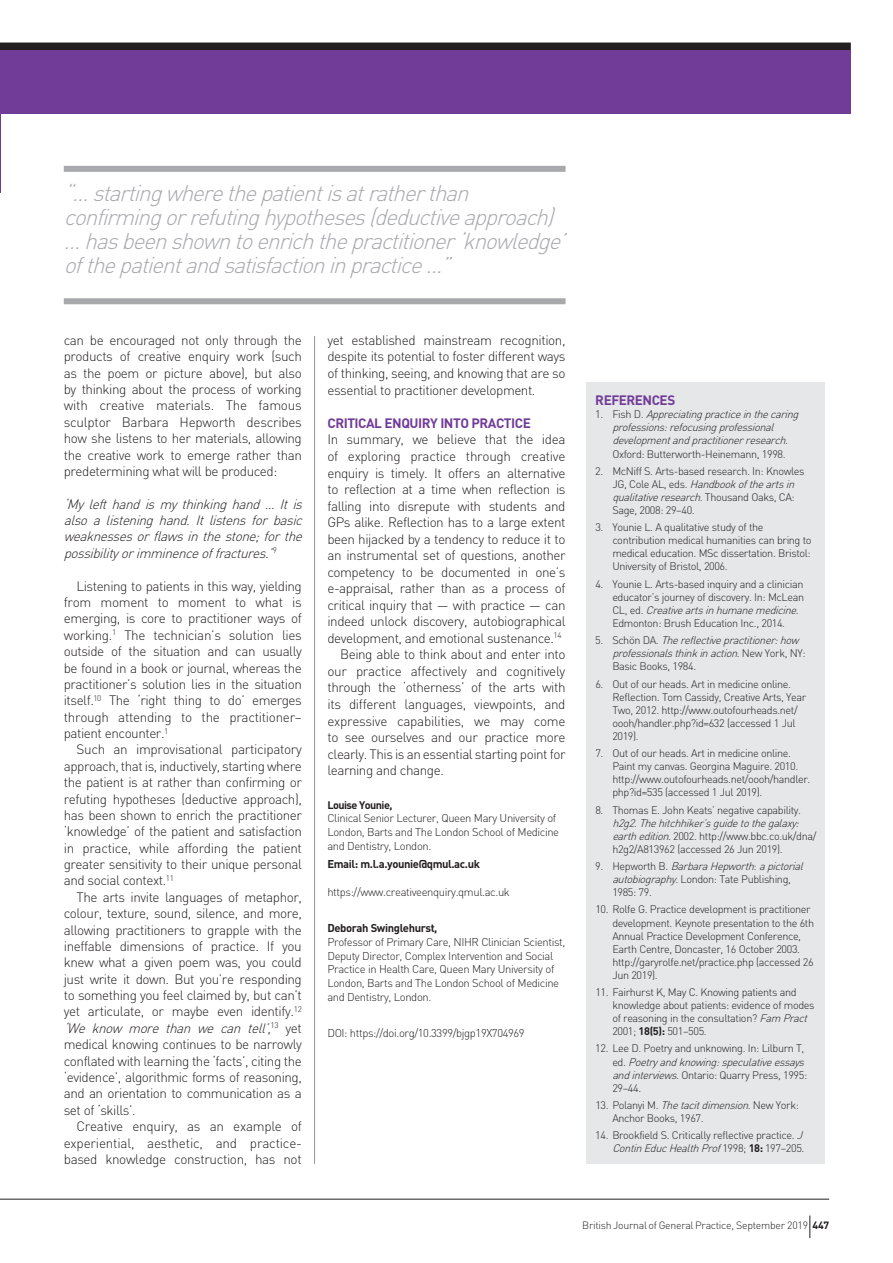
<style>
.page{position:relative;width:893px;height:1263px;background:#fff}
.page>*{position:absolute;margin:0;border:0;box-sizing:border-box;transform-origin:0 0}
.t1{font:italic 300 22.5px/24px "DIN";color:#a8a9ad}
.t2{font:300 13.5px/16.4px "DIN";letter-spacing:-.035em;color:#231f20;text-align:justify}
.t3{font:italic 300 13.5px/16.4px "DIN";color:#231f20;text-align:justify}
.t4{font:700 13.5px "DIN";letter-spacing:-.035em;color:#713c98}
.t5{font:300 11.25px/13.8px "DIN";letter-spacing:-.035em;color:#231f20}
.t6{font:700 11.25px "DIN";letter-spacing:-.035em;color:#231f20}
.t7{font:300 10.8px/13px "DIN";letter-spacing:-.035em;color:#231f20}
.t8{font:italic 300 10.8px/13px "DIN";color:#231f20}
.t9{font:700 10.8px "DIN";letter-spacing:-.05em;color:#231f20}
.t10{font:300 10.5px "DIN";letter-spacing:-.025em;color:#231f20}
.s1{font-style:italic}
.s2{font-style:normal}
.s3{font-weight:700}
</style>
<div class="page">
<hr style="left:0;top:1199px;width:829px;height:1px;background:#231f20">
<svg style="left:809px;top:1215px;width:1px;height:23px"></svg>
<hr style="left:314px;top:336px;width:1px;height:828px;background:#939598">
<div style="left:587px;top:382px;width:238px;height:782px;background:#e6e7e9"></div>
<div style="left:0;top:50px;width:851px;height:63px;background:#713c98"></div>
<div style="left:0;top:43px;width:851px;height:7px;background:#231f20"></div>
<div style="left:64px;top:166px;width:502px;height:6px;background:#a8a9ad"></div>
<div style="left:64px;top:298px;width:502px;height:6px;background:#a8a9ad"></div>
<h1 class="t1" style="left:64px;top:180px;width:510px">“…startingwherethepatientisatratherthan confirmingorrefutinghypotheses(deductiveapproach) …hasbeenshowntoenrichthepractitioner‘knowledge’ ofthepatientandsatisfactioninpractice…”</h1>
<p class="t2" style="left:64px;top:332px;width:240px">can be encouraged not only through the products of creative enquiry work (such as the poem or picture above), but also by thinking about the process of working with creative materials. The famous sculptor Barbara Hepworth describes how she listens to her materials, allowing the creative work to emerge rather than predetermining what will be produced:</p>
<p class="t3" style="left:64px;top:495px;width:244px">‘Mylefthandismythinkinghand… Itis also a listening hand. It listens for basic weaknessesorflawsinthestone;forthe possibilityorimminenceoffractures.’<sup>9</sup></p>
<p class="t2" style="left:64px;top:577px;width:240px;text-indent:13px">Listening to patients in this way, yielding from moment to moment to what is emerging, is core to practitioner ways of working.<sup>1</sup> The technician’s solution lies outside of the situation and can usually be found in a book or journal, whereas the practitioner’s solution lies in the situation itself.<sup>10</sup> The ‘right thing to do’ emerges through attending to the practitioner– patient encounter.<sup>1</sup></p>
<p class="t2" style="left:64px;top:741px;width:240px;text-indent:13px">Such an improvisational participatory approach, that is, inductively, starting where the patient is at rather than confirming or refuting hypotheses (deductive approach), has been shown to enrich the practitioner ‘knowledge’ of the patient and satisfaction in practice, while affording the patient greater sensitivity to their unique personal and social context.<sup>11</sup></p>
<p class="t2" style="left:64px;top:889px;width:240px;text-indent:13px">The arts invite languages of metaphor, colour, texture, sound, silence, and more, allowing practitioners to grapple with the ineffable dimensions of practice. If you knew what a given poem was, you could just write it down. But you’re responding to something you feel claimed by, but can’t yet articulate, or maybe even identify.<sup>12 </sup><span class="s1">‘We know more than we can tell’</span>, <sup>1</sup> <sup>3</sup> y e t medical knowing continues to be narrowly conflated with learning the ‘facts’, citing the ‘evidence’, algorithmic forms of reasoning, and an orientation to communication as a set of ‘skills’.</p>
<p class="t2" style="left:64px;top:1118px;width:240px;text-indent:13px">Creative enquiry, as an example of experiential, aesthetic, and practice&shy;based knowledge construction, has not</p>
<p class="t2" style="left:327px;top:332px;width:240px">yet established mainstream recognition, despite its potential to foster different ways of thinking, seeing, and knowing that are so essential to practitioner development.</p>
<p class="t4" style="left:327px;top:414px;width:205px">CRITICAL ENQUIRY INTO PRACTICE</p>
<p class="t2" style="left:327px;top:431px;width:240px">In summary, we believe that the idea</p>
<p class="t2" style="left:327px;top:448px;width:240px">of exploring practice through creative</p>
<p class="t2" style="left:327px;top:464px;width:240px">enquiry is timely. It offers an alternative</p>
<p class="t2" style="left:327px;top:481px;width:240px">to reflection at a time when reflection is</p>
<p class="t2" style="left:327px;top:497px;width:240px">falling into disrepute with students and</p>
<p class="t2" style="left:327px;top:514px;width:240px">GPs alike. Reflection has to a large extent</p>
<p class="t2" style="left:327px;top:530px;width:240px">been hijacked by a tendency to reduce it to</p>
<p class="t2" style="left:327px;top:547px;width:240px">an instrumental set of questions, another</p>
<p class="t2" style="left:327px;top:564px;width:240px">competency to be documented in one’s</p>
<p class="t2" style="left:327px;top:580px;width:240px">e-appraisal, rather than as a process of</p>
<p class="t2" style="left:327px;top:597px;width:240px">critical inquiry that — with practice — can</p>
<p class="t2" style="left:327px;top:613px;width:240px">indeed unlock discovery, autobiographical</p>
<p class="t2" style="left:327px;top:630px;width:236px">development, and emotional sustenance.<sup>14</sup></p>
<p class="t2" style="left:340px;top:646px;width:227px">Being able to think about and enter into</p>
<p class="t2" style="left:327px;top:663px;width:239px">our practice affectively and cognitively</p>
<p class="t2" style="left:327px;top:679px;width:240px">through the ‘otherness’ of the arts with</p>
<p class="t2" style="left:327px;top:696px;width:240px">its different languages, viewpoints, and</p>
<p class="t2" style="left:327px;top:712px;width:240px">expressive capabilities, we may come</p>
<p class="t2" style="left:327px;top:729px;width:240px">to see ourselves and our practice more</p>
<p class="t2" style="left:327px;top:745px;width:240px">clearly. This is an essential starting point for</p>
<p class="t2" style="left:327px;top:762px;width:118px">learning and change.</p>
<p class="t9" style="left:327px;top:797px;width:67px">Louise Younie,</p>
<p class="t5" style="left:327px;top:811px;width:233px">Clinical Senior Lecturer, Queen Mary University of<br>London, Barts and The London School of Medicine and Dentistry, London.</p>
<p class="t6" style="left:327px;top:857px;width:154px">Email: m.l.a.younie@qmul.ac.uk</p>
<p class="t5" style="left:327px;top:885px;width:184px">https://www.creativeenquiry.qmul.ac.uk</p>
<p class="t6" style="left:327px;top:920px;width:112px">Deborah Swinglehurst,</p>
<p class="t5" style="left:327px;top:935px;width:239px">Professor of Primary Care, NIHR Clinician Scientist, Deputy Director, Complex Intervention and Social Practice in Health Care, Queen Mary University of London, Barts and The London School of Medicine and Dentistry, London.</p>
<p class="t5" style="left:327px;top:1026px;width:199px">DOI: https://doi.org/10.3399/bjgp19X704969</p>
<p class="t4" style="left:595px;top:392px;width:81px">REFERENCES</p>
<p class="t8" style="left:612px;top:408px;width:191px;text-indent:-17px"><span class="s2">1 . F i s h D .</span> Appreciatingpracticeinthecaring professions:refocusingprofessional developmentandpractitionerresearch.</p>
<p class="t7" style="left:612px;top:447px;width:175px">Oxford: Butterworth-Heinemann, 1998.</p>
<p class="t7" style="left:612px;top:464px;width:194px;text-indent:-17px">2. McNiff S. Arts-based research. In: Knowles J G , C o l e A L , e d s . <span class="s1">Handbookoftheartsin qualitativeresearch.</span>T h o u s a n d O a k s , C A :<br>Sage, 2008: 29–40.</p>
<p class="t7" style="left:612px;top:521px;width:201px;text-indent:-17px">3. Younie L. A qualitative study of the contribution medical humanities can bring to medical education. MSc dissertation. Bristol:<br>University of Bristol, 2006.</p>
<p class="t7" style="left:612px;top:577px;width:193px;text-indent:-17px">4. Younie L. Arts-based inquiry and a clinician educator’s journey of discovery. In: McLean C L , e d . <span class="s1">Creativeartsinhumanemedicine</span>.<br>Edmonton: Brush Education Inc., 2014.</p>
<p class="t8" style="left:612px;top:634px;width:195px;text-indent:-17px"><span class="s2">5 . S c h ö n D A .</span> Thereflectivepractitioner:how professionalsthinkinaction<span class="s2">. N e w Y o r k , N Y :<br>Basic Books, 1984.</span></p>
<p class="t7" style="left:612px;top:677px;width:195px;text-indent:-17px">6. Out of our heads. Art in medicine online.<br>Reflection. Tom Cassidy, Creative Arts, Year Two, 2012. http://www.outofourheads.net/ oooh/handler.php?id=632 (accessed 1 Jul 2019).</p>
<p class="t7" style="left:612px;top:747px;width:199px;text-indent:-17px">7. Out of our heads. Art in medicine online.<br>Paint my canvas. Georgina Maguire. 2010. http://www.outofourheads.net/oooh/handler. php?id=535 (accessed 1 Jul 2019).</p>
<p class="t7" style="left:595px;top:803px;width:207px">8. Thomas E. John Keats’ negative capability.</p>
<p class="t7" style="left:612px;top:816px;width:206px"><span class="s1">h2g2.Thehitchhiker’sguidetothegalaxy: earthedition</span>. 2002. http://www.bbc.co.uk/dna/ h2g2/A813962 (accessed 26 Jun 2019).</p>
<p class="t7" style="left:612px;top:859px;width:196px;text-indent:-17px">9 . H e p w o rt h B . <span class="s1">BarbaraHepworth</span>: <span class="s1">apictorial autobiography.</span>London: Tate Publishing,<br>1985: 79.</p>
<p class="t7" style="left:612px;top:903px;width:203px;text-indent:-17px">10. Rolfe G. Practice development is practitioner development. Keynote presentation to the 6th Annual Practice Development Conference, Earth Centre, Doncaster, 16 October 2003. http://garyrolfe.net/practice.php (accessed 26<br>Jun 2019).</p>
<p class="t7" style="left:612px;top:985px;width:204px;text-indent:-17px">11. Fairhurst K, May C. Knowing patients and knowledge about patients: evidence of modes of reasoning in the consultation? <span class="s1">Fam Pract </span>2001; <span class="s3">18(5):</span> 501–505.</p>
<p class="t7" style="left:612px;top:1042px;width:197px;text-indent:-17px">12. Lee D. Poetry and unknowing. In: Lilburn T, e d . <span class="s1">Poetryandknowing:speculativeessays andinterviews.</span>Ontario: Quarry Press, 1995:<br>29–44.</p>
<p class="t7" style="left:612px;top:1098px;width:188px;text-indent:-17px">13. Polanyi M. <span class="s1">Thetacitdimension</span>. New York:<br>Anchor Books, 1967.</p>
<p class="t7" style="left:595px;top:1129px;width:212px;text-align:right">14. Brookfield S. Critically reflective practice. <span class="s1">J<br>ContinEducHealthProf</span>1 9 9 8 ; <span class="s3">1 8 :</span> 1 9 7 – 2 0 5 .</p>
<p class="t10" style="left:582px;top:1219px;width:248px">British Journal of General Practice, September 2019 <span class="s3">447</span></p>
</div>
